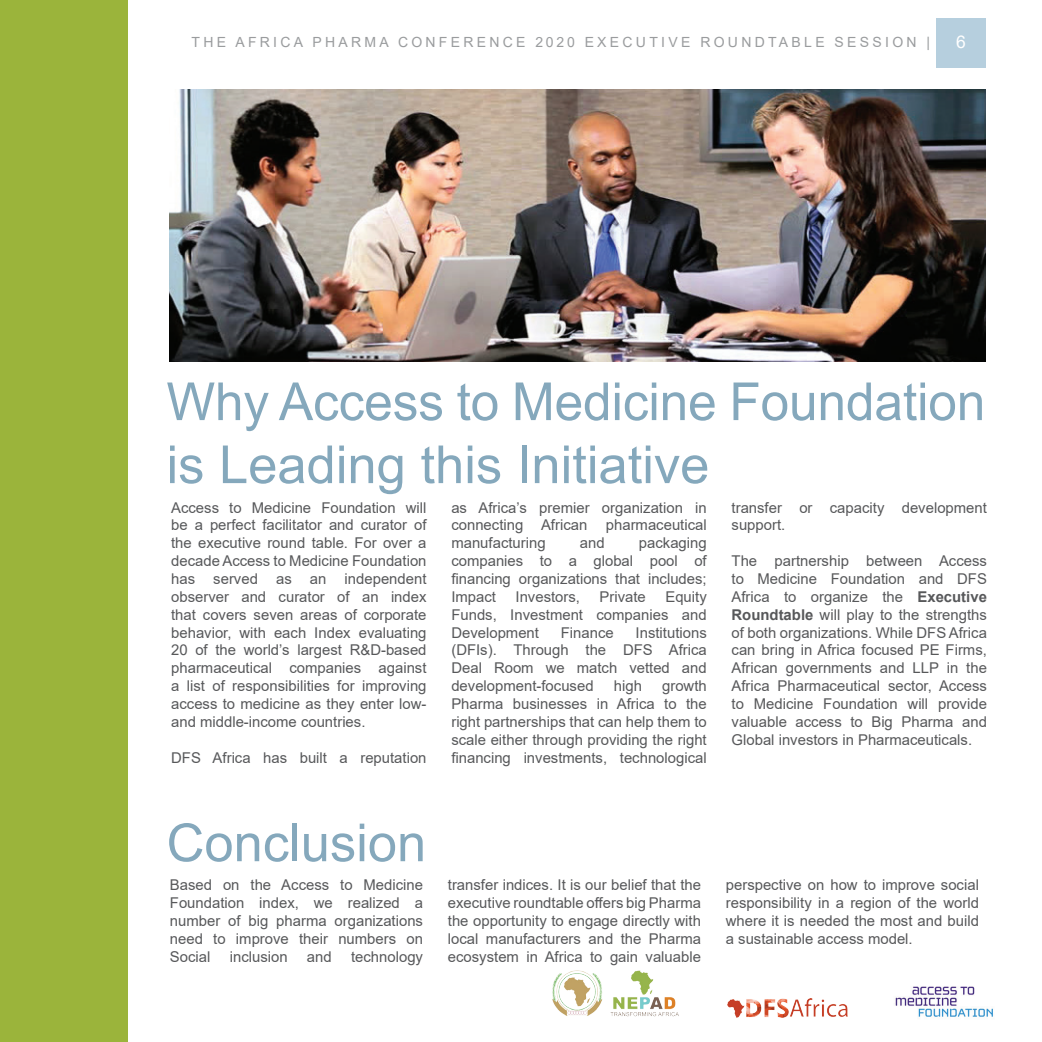
<style>
.page{position:relative;width:1042px;height:1042px;background:#fff}
.page>*{position:absolute;margin:0;border:0;box-sizing:border-box;transform-origin:0 0}
.t1{font:52.5px/63px "Arial";color:#6793ac}
.t2{font:14.88px/17.8px "Arial";color:#57585a;text-align:justify}
.t3{font:14px "Arial";letter-spacing:.235em;color:#9a9c9e}
.s1{font-size:17.5px;color:#fff}
.s2{font-weight:700}
</style>
<div class="page">
<div style="left:936px;top:19px;width:50px;height:49px;background:#b6cfde"></div>
<img style="left:728px;top:998px;width:119px;height:19px">
<img style="left:552px;top:970px;width:127px;height:47px">
<img style="left:895px;top:986px;width:98px;height:31px">
<div style="left:0;top:0;width:128px;height:1042px;background:#9bb43b"></div>
<img style="left:170px;top:89px;width:815px;height:272px">
<p class="t3" style="left:192px;top:33px;width:186px">The Af ri ca Pha rma</p>
<p class="t3" style="left:398px;top:33px;width:472px">Conf erence 2020 E xecuti ve Roundta bl e Sessi</p>
<p class="t3" style="left:892px;top:33px;width:75px">on | 6 <span class="s1">6</span></p>
<h1 class="t1" style="left:166px;top:370px;width:820px">Why Access to Medicine Foundation is Leading this Initiative</h1>
<p class="t2" style="left:171px;top:498px;width:257px">Access to Medicine Foundation will be a perfect facilitator and curator of the executive round table. For over a decade Access to Medicine Foundation has served as an independent observer and curator of an index that covers seven areas of corporate behavior, with each Index evaluating 20 of the world’s largest R&amp;D-based pharmaceutical companies against a list of responsibilities for improving access to medicine as they enter low&shy;and middle-income countries.</p>
<p class="t2" style="left:171px;top:748px;width:257px">DFS Africa has built a reputation</p>
<p class="t2" style="left:451px;top:498px;width:257px">as Africa’s premier organization in connecting African pharmaceutical manufacturing</p>
<p class="t2" style="left:731px;top:498px;width:257px">transfer or capacity development support.</p>
<p class="t2" style="left:731px;top:552px;width:257px">The partnership between Access to Medicine Foundation and DFS Africa to organize the <span class="s2">Executive Roundtable</span> will play to the strengths of both organizations. While DFS Africa can bring in Africa focused PE Firms, African governments and LLP in the Africa Pharmaceutical sector, Access to Medicine Foundation will provide valuable access to Big Pharma and Global investors in Pharmaceuticals.</p>
<p class="t2" style="left:451px;top:534px;width:257px;text-indent:188px">packaging companies to a global pool of financing organizations that includes; Impact</p>
<p class="t2" style="left:580px;top:534px;width:26px">and</p>
<p class="t2" style="left:451px;top:588px;width:257px;text-indent:214px">Equity Funds, Investment companies and Development</p>
<p class="t2" style="left:515px;top:588px;width:66px">Investors,</p>
<p class="t2" style="left:599px;top:588px;width:48px">Private</p>
<p class="t2" style="left:451px;top:623px;width:257px;text-indent:184px">Institutions (DFIs). Through the DFS Africa Deal Room we match vetted and development-focused</p>
<p class="t2" style="left:561px;top:623px;width:54px">Finance</p>
<p class="t2" style="left:451px;top:677px;width:257px;text-indent:211px">growth Pharma businesses in Africa to the right partnerships that can help them to scale either through providing the right financing investments, technological</p>
<p class="t2" style="left:614px;top:677px;width:30px">high</p>
<h1 class="t1" style="left:166px;top:811px;width:261px">Conclusion</h1>
<p class="t2" style="left:170px;top:876px;width:255px">Based on the Access to Medicine Foundation index, we realized a number of big pharma organizations need to improve their numbers on Social</p>
<p class="t2" style="left:230px;top:947px;width:59px">inclusion</p>
<p class="t2" style="left:307px;top:947px;width:26px">and</p>
<p class="t2" style="left:351px;top:947px;width:73px">technology</p>
<p class="t2" style="left:448px;top:876px;width:255px">transfer indices. It is our belief that the executive roundtable offers big Pharma the opportunity to engage directly with local manufacturers and the Pharma ecosystem in Africa to gain valuable</p>
<p class="t2" style="left:726px;top:876px;width:255px">perspective on how to improve social responsibility in a region of the world where it is needed the most and build a sustainable access model.</p>
</div>
